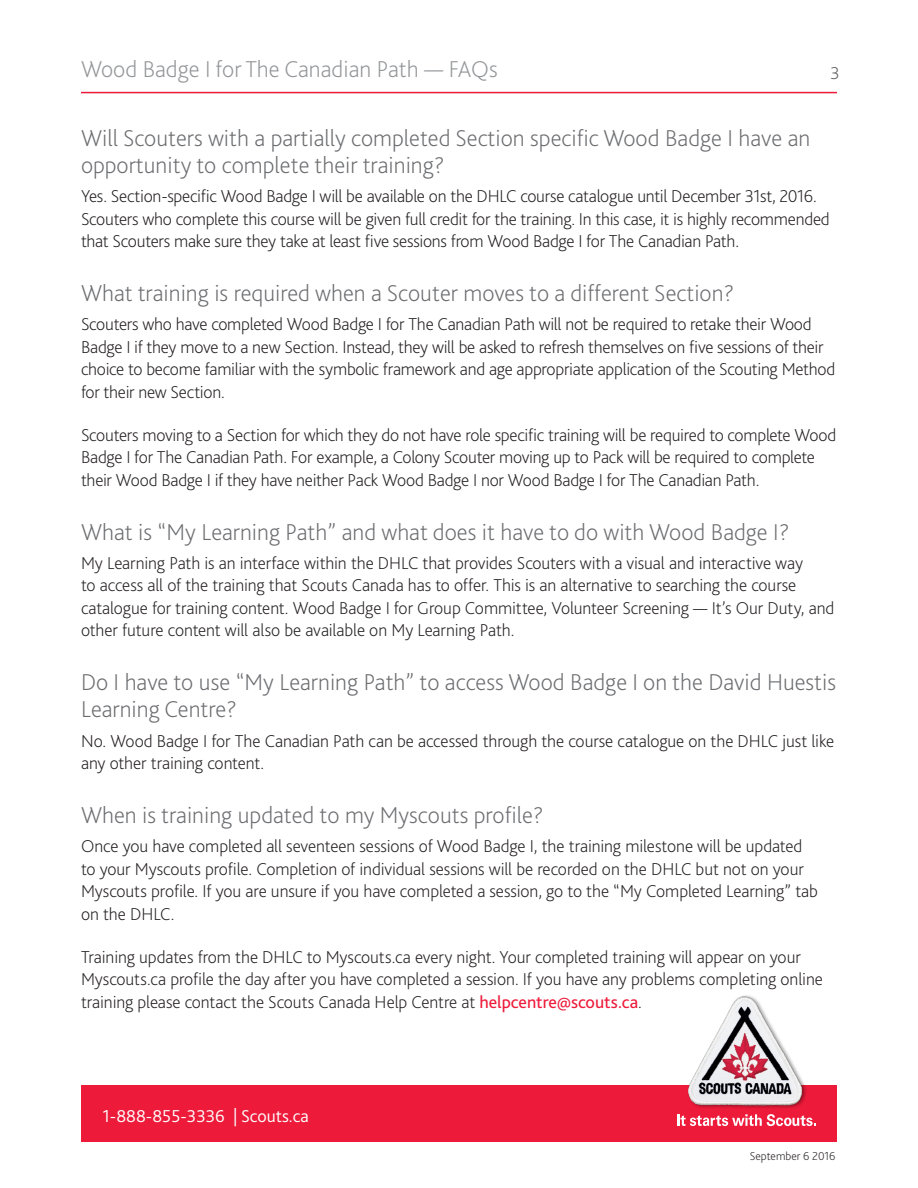
<style>
.page{position:relative;width:918px;height:1188px;background:#fff}
.page>*{position:absolute;margin:0;border:0;box-sizing:border-box;transform-origin:0 0}
.H2_questions{font:200 24px/27px "Bliss 2";color:#6c6d70}
.Title_-_PG{font:200 24px "Bliss 2";color:#939598}
.Body{font:200 18px/22.5px "Bliss 2";letter-spacing:-.01em;color:#231f20}
.t1{font:300 18px "Bliss 2";color:#fff}
.Page{font:200 18px "Bliss 2";color:#57585a}
.t2{font:200 12px "Bliss 2";color:#231f20}
.s1{font-weight:400;color:#ed1a3a}
</style>
<div class="page">
<div style="left:81px;top:1085px;width:756px;height:57px;background:#ed1a3a"></div>
<img style="left:688px;top:995px;width:118px;height:113px">
<svg style="left:677px;top:1114px;width:139px;height:12px"></svg>
<hr style="left:81px;top:92px;width:756px;height:1px;background:#ed1a3a">
<p class="Title_-_PG" style="left:81px;top:54px;width:418px">Wood Badge I for The Canadian Path — FAQs</p>
<p class="Page" style="left:830px;top:61px;width:11px">3</p>
<p class="H2_questions" style="left:81px;top:124px;width:731px">Will Scouters with a partially completed Section specific Wood Badge I have an opportunity to complete their training?</p>
<p class="Body" style="left:81px;top:184px;width:750px">Yes. Section-specific Wood Badge I will be available on the DHLC course catalogue until December 31st, 2016.<br>Scouters who complete this course will be given full credit for the training. In this case, it is highly recommended that Scouters make sure they take at least five sessions from Wood Badge I for The Canadian Path.</p>
<p class="H2_questions" style="left:81px;top:279px;width:655px">What training is required when a Scouter moves to a different Section?</p>
<p class="Body" style="left:81px;top:313px;width:756px">Scouters who have completed Wood Badge I for The Canadian Path will not be required to retake their Wood Badge I if they move to a new Section. Instead, they will be asked to refresh themselves on five sessions of their choice to become familiar with the symbolic framework and age appropriate application of the Scouting Method for their new Section.</p>
<p class="Body" style="left:81px;top:423px;width:757px">Scouters moving to a Section for which they do not have role specific training will be required to complete Wood<br>Badge I for The Canadian Path. For example, a Colony Scouter moving up to Pack will be required to complete their Wood Badge I if they have neither Pack Wood Badge I nor Wood Badge I for The Canadian Path.</p>
<p class="H2_questions" style="left:81px;top:517px;width:710px">What is “My Learning Path” and what does it have to do with Wood Badge I?</p>
<p class="Body" style="left:81px;top:551px;width:755px">My Learning Path is an interface within the DHLC that provides Scouters with a visual and interactive way<br>to access all of the training that Scouts Canada has to offer. This is an alternative to searching the course catalogue for training content. Wood Badge I for Group Committee, Volunteer Screening — It’s Our Duty, and other future content will also be available on My Learning Path.</p>
<p class="H2_questions" style="left:81px;top:668px;width:757px">Do I have to use “My Learning Path” to access Wood Badge I on the David Huestis<br>Learning Centre?</p>
<p class="Body" style="left:81px;top:729px;width:755px">No. Wood Badge I for The Canadian Path can be accessed through the course catalogue on the DHLC just like any other training content.</p>
<p class="H2_questions" style="left:81px;top:801px;width:464px">When is training updated to my Myscouts profile?</p>
<p class="Body" style="left:81px;top:835px;width:738px">Once you have completed all seventeen sessions of Wood Badge I, the training milestone will be updated to your Myscouts profile. Completion of individual sessions will be recorded on the DHLC but not on your Myscouts profile. If you are unsure if you have completed a session, go to the “My Completed Learning” tab on the DHLC.</p>
<p class="Body" style="left:81px;top:945px;width:743px">Training updates from the DHLC to Myscouts.ca every night. Your completed training will appear on your<br>Myscouts.ca profile the day after you have completed a session. If you have any problems completing online training please contact the Scouts Canada Help Centre at <span class="s1">helpcentre@scouts.ca</span>.</p>
<p class="t1" style="left:103px;top:1105px;width:208px">1-888-855-3336 | Scouts.ca</p>
<p class="t2" style="left:750px;top:1149px;width:87px">September 6 2016</p>
</div>
